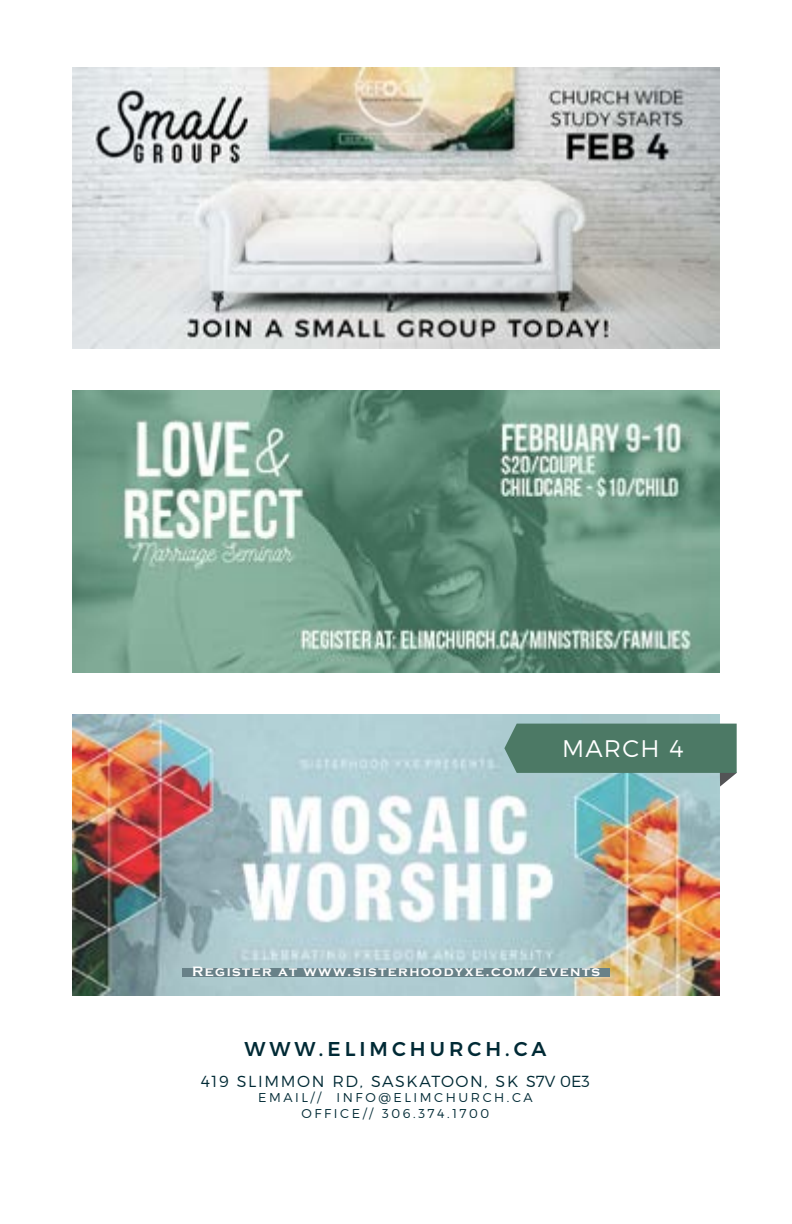
<style>
.page{position:relative;width:792px;height:1224px;background:#fff}
.page>*{position:absolute;margin:0;border:0;box-sizing:border-box;transform-origin:0 0}
.t1{font:300 24px "Montserrat";letter-spacing:.05em;color:#fff}
.t2{font:500 20px "Montserrat";letter-spacing:.2em;color:#002a35}
.t3{font:300 16px "Montserrat";letter-spacing:.1em;color:#002a35}
.t4{font:700 14px "Copperplate Gothic";letter-spacing:.1em;color:#fff}
.t5{font:300 12.8px/15.4px "Montserrat";letter-spacing:.2em;color:#002a35;text-align:center}
</style>
<div class="page">
<img style="left:72px;top:391px;width:648px;height:281px">
<img style="left:72px;top:67px;width:648px;height:282px">
<img style="left:72px;top:715px;width:648px;height:281px">
<svg style="left:504px;top:724px;width:233px;height:63px;background:#608c7e"></svg>
<div style="left:182px;top:968px;width:428px;height:9px;background:#688188"></div>
<h1 class="t1" style="left:562px;top:730px;width:123px">MARCH 4</h1>
<p class="t4" style="left:192px;top:964px;width:409px">Register at www.sisterhoodyxe.com/events</p>
<h2 class="t2" style="left:244px;top:1033px;width:304px">WWW.ELIMCHURCH.CA</h2>
<p class="t3" style="left:201px;top:1069px;width:391px">419 SLIMMON RD, SASKATOON, SK S7V 0E3</p>
<p class="t5" style="left:258px;top:1089px;width:276px">EMAIL// INFO@ELIMCHURCH.CA<br>OFFICE// 306.374.1700</p>
</div>
